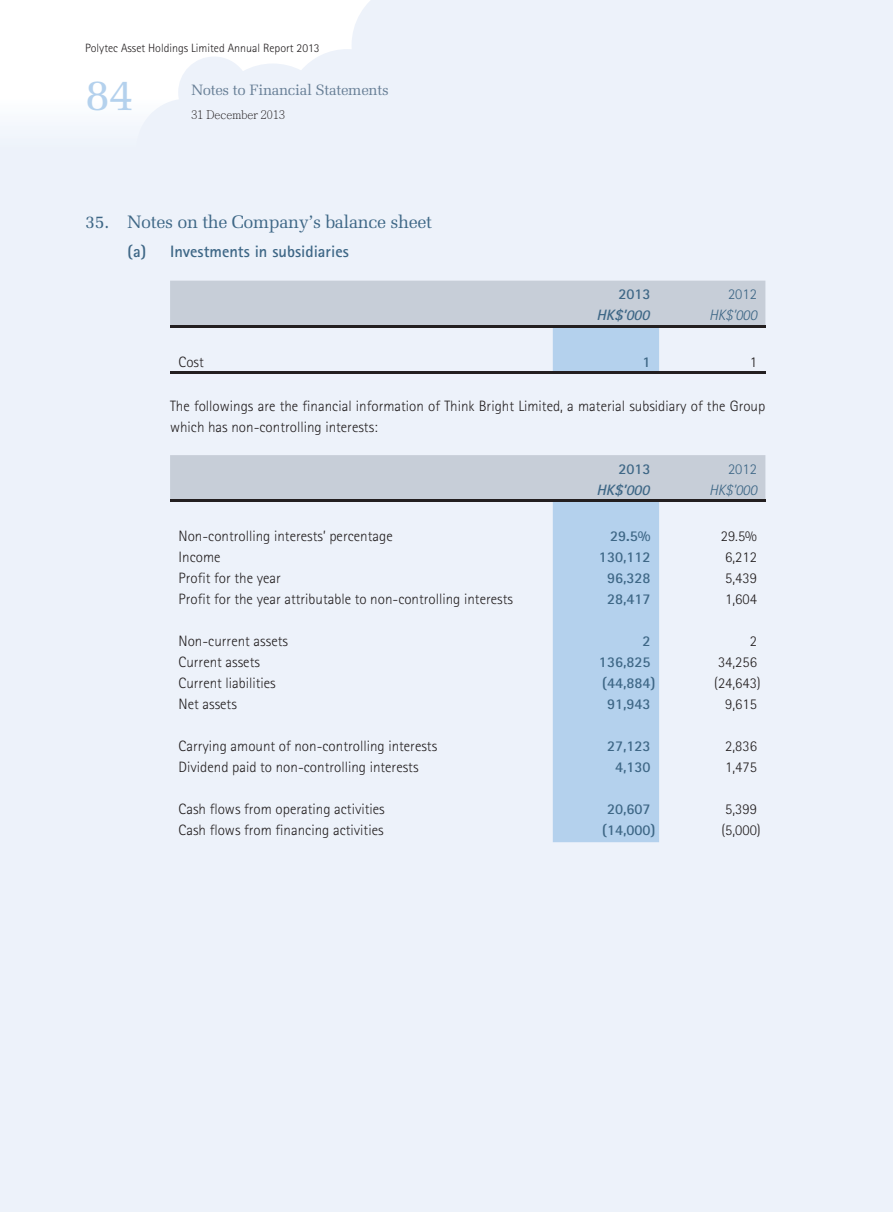
<style>
.page{position:relative;width:893px;height:1212px;background:#edf2fa}
.page>*{position:absolute;margin:0;border:0;box-sizing:border-box;transform-origin:0 0}
.t1{font:45px "Melior LT Std";color:#b4d1ed}
.t2{font:18px "Melior LT Std";letter-spacing:-.02em;color:#3e6786}
.t3{font:700 16.5px "Rotis Sans Serif Std";color:#3e6786}
.t4{font:300 15px/21px "Rotis Sans Serif Std";color:#231f20}
.t5{font:700 15px "Rotis Sans Serif Std";color:#3e6786}
.t6{font:15px "Melior LT Std";letter-spacing:-.02em;color:#687f96}
.t7{font:italic 700 15px "Rotis Sans Serif Std";color:#3e6786}
.t8{font:italic 300 15px "Rotis Sans Serif Std";letter-spacing:-.01em;color:#3e6786}
.t9{font:300 15px "Rotis Sans Serif Std";color:#3e6786}
.t10{font:300 12px "Rotis Sans Serif Std";color:#231f20}
.t11{font:12px "Adobe Ming Std Light E Ten B5 H";color:#231f20}
</style>
<div class="page">
<svg style="left:0;top:0;width:370px;height:116px"></svg>
<svg style="left:170px;top:281px;width:595px;height:90px"></svg>
<hr style="left:170px;top:325px;width:383px;height:2px;background:#231f20">
<hr style="left:553px;top:325px;width:106px;height:2px;background:#231f20">
<hr style="left:659px;top:325px;width:106px;height:2px;background:#231f20">
<hr style="left:170px;top:371px;width:383px;height:3px;background:#231f20">
<hr style="left:553px;top:371px;width:106px;height:3px;background:#231f20">
<hr style="left:659px;top:371px;width:106px;height:3px;background:#231f20">
<svg style="left:170px;top:455px;width:595px;height:387px"></svg>
<hr style="left:170px;top:499px;width:383px;height:3px;background:#231f20">
<hr style="left:553px;top:499px;width:106px;height:3px;background:#231f20">
<hr style="left:659px;top:499px;width:106px;height:3px;background:#231f20">
<p class="t10" style="left:85px;top:44px;width:236px">Polytec Asset Holdings Limited Annual Report 2013</p>
<p class="t6" style="left:191px;top:83px;width:199px">Notes to Financial Statements</p>
<p class="t11" style="left:191px;top:110px;width:95px">31 December 2013</p>
<p class="t1" style="left:85px;top:72px;width:51px">84</p>
<p class="t2" style="left:85px;top:212px;width:348px">35. Notes on the Company’s balance sheet</p>
<p class="t3" style="left:128px;top:245px;width:223px">(a) Investments in subsidiaries</p>
<p class="t5" style="left:618px;top:288px;width:34px">2013</p>
<p class="t9" style="left:728px;top:288px;width:30px">2012</p>
<p class="t7" style="left:597px;top:309px;width:58px">HK$’000</p>
<p class="t8" style="left:709px;top:309px;width:49px">HK$’000</p>
<p class="t4" style="left:179px;top:352px;width:27px">Cost</p>
<p class="t5" style="left:642px;top:356px;width:10px">1</p>
<p class="t4" style="left:750px;top:352px;width:9px">1</p>
<p class="t4" style="left:170px;top:396px;width:597px">The followings are the financial information of Think Bright Limited, a material subsidiary of the Group which has non-controlling interests:</p>
<p class="t5" style="left:618px;top:463px;width:34px">2013</p>
<p class="t9" style="left:728px;top:463px;width:30px">2012</p>
<p class="t7" style="left:597px;top:484px;width:58px">HK$’000</p>
<p class="t8" style="left:709px;top:484px;width:49px">HK$’000</p>
<p class="t4" style="left:179px;top:527px;width:216px">Non-controlling interests’ percentage</p>
<p class="t5" style="left:610px;top:530px;width:42px">29.5%</p>
<p class="t4" style="left:721px;top:527px;width:38px">29.5%</p>
<p class="t4" style="left:179px;top:548px;width:43px">Income</p>
<p class="t5" style="left:599px;top:551px;width:53px">130,112</p>
<p class="t4" style="left:725px;top:548px;width:33px">6,212</p>
<p class="t4" style="left:179px;top:569px;width:104px">Profit for the year</p>
<p class="t5" style="left:607px;top:572px;width:45px">96,328</p>
<p class="t4" style="left:725px;top:569px;width:33px">5,439</p>
<p class="t4" style="left:179px;top:590px;width:336px">Profit for the year attributable to non-controlling interests</p>
<p class="t5" style="left:607px;top:593px;width:45px">28,417</p>
<p class="t4" style="left:725px;top:590px;width:33px">1,604</p>
<p class="t4" style="left:179px;top:632px;width:111px">Non-current assets</p>
<p class="t5" style="left:642px;top:635px;width:10px">2</p>
<p class="t4" style="left:750px;top:632px;width:9px">2</p>
<p class="t4" style="left:179px;top:653px;width:83px">Current assets</p>
<p class="t5" style="left:599px;top:656px;width:53px">136,825</p>
<p class="t4" style="left:718px;top:653px;width:40px">34,256</p>
<p class="t4" style="left:179px;top:674px;width:99px">Current liabilities</p>
<p class="t5" style="left:602px;top:677px;width:55px">(44,884)</p>
<p class="t4" style="left:714px;top:674px;width:48px">(24,643)</p>
<p class="t4" style="left:179px;top:695px;width:60px">Net assets</p>
<p class="t5" style="left:607px;top:698px;width:45px">91,943</p>
<p class="t4" style="left:725px;top:695px;width:33px">9,615</p>
<p class="t4" style="left:179px;top:737px;width:260px">Carrying amount of non-controlling interests</p>
<p class="t5" style="left:607px;top:740px;width:45px">27,123</p>
<p class="t4" style="left:725px;top:737px;width:33px">2,836</p>
<p class="t4" style="left:179px;top:758px;width:241px">Dividend paid to non-controlling interests</p>
<p class="t5" style="left:615px;top:761px;width:37px">4,130</p>
<p class="t4" style="left:725px;top:758px;width:33px">1,475</p>
<p class="t4" style="left:179px;top:800px;width:208px">Cash flows from operating activities</p>
<p class="t5" style="left:607px;top:803px;width:45px">20,607</p>
<p class="t4" style="left:725px;top:800px;width:33px">5,399</p>
<p class="t4" style="left:179px;top:821px;width:207px">Cash flows from financing activities</p>
<p class="t5" style="left:602px;top:824px;width:55px">(14,000)</p>
<p class="t4" style="left:721px;top:821px;width:41px">(5,000)</p>
</div>
